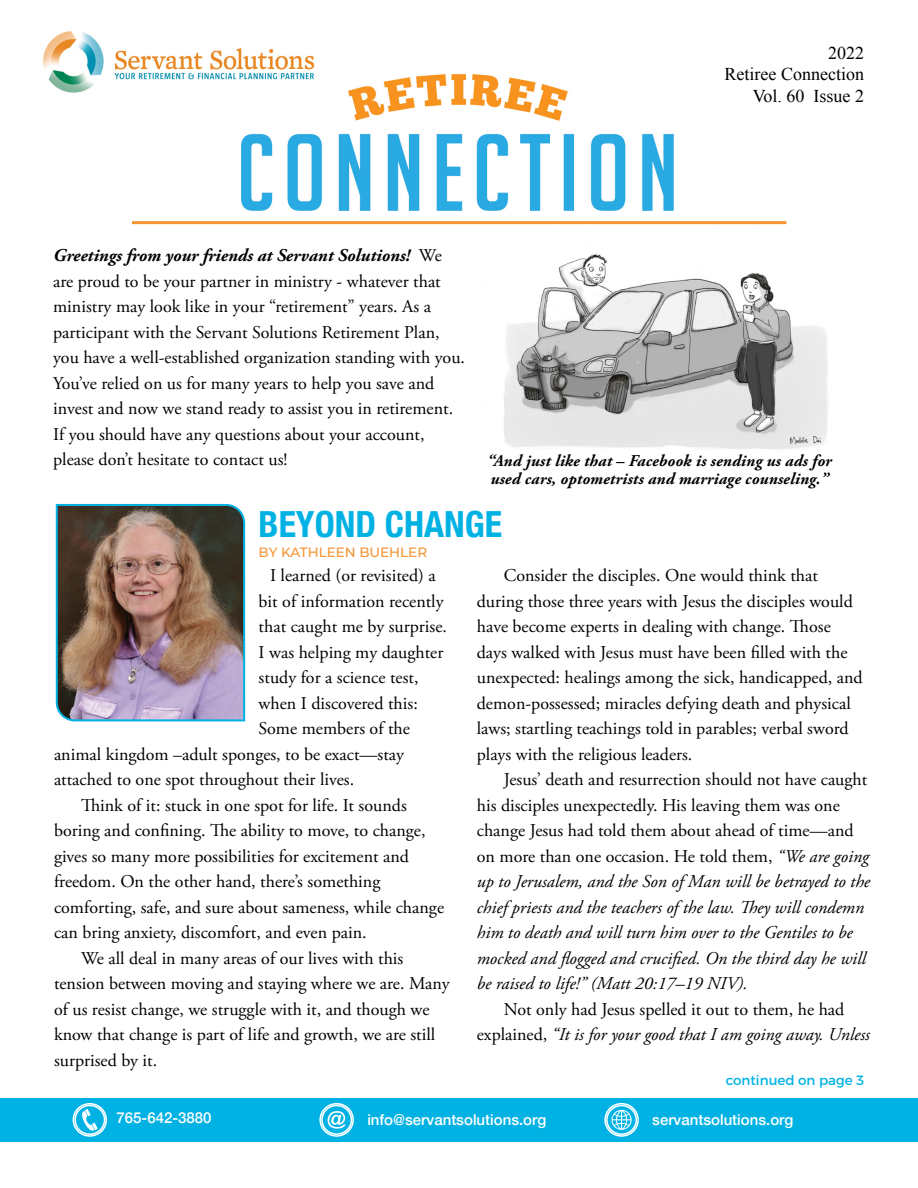
<style>
.page{position:relative;width:918px;height:1188px;background:#fff}
.page>*{position:absolute;margin:0;border:0;box-sizing:border-box;transform-origin:0 0}
.t1{font:700 condensed 36px "Helvetica Neue";color:#00b2e4}
.t2{font:18px/25.5px "Adobe Garamond Pro";color:#000}
.t3{font:italic 18px/25.5px "Adobe Garamond Pro";color:#000}
.t4{font:18px "Times New Roman";color:#000}
.t5{font:italic 700 16.5px "Adobe Garamond Pro";letter-spacing:.01em;color:#000}
.t6{font:500 15px "Helvetica Neue";color:#fff}
.t7{font:500 13.5px "Montserrat";color:#f79433}
.t8{font:13.5px "Montserrat";color:#00b2e4}
.s1{font-weight:700;font-style:italic}
.s2{font-style:normal}
.s3{font-style:italic}
</style>
<div class="page">
<img style="left:504px;top:254px;width:324px;height:201px">
<img style="left:241px;top:74px;width:432px;height:137px">
<img style="left:43px;top:31px;width:294px;height:65px">
<div style="left:9px;top:1098px;width:901px;height:44px;background:#00b2e4"></div>
<svg style="left:72px;top:1103px;width:36px;height:34px"></svg>
<svg style="left:604px;top:1102px;width:35px;height:35px"></svg>
<svg style="left:319px;top:1103px;width:35px;height:34px"></svg>
<hr style="left:132px;top:221px;width:654px;height:3px;background:#f79433">
<img style="left:55px;top:503px;width:191px;height:219px">
<p class="t4" style="left:828px;top:41px;width:37px">2022</p>
<p class="t4" style="left:725px;top:62px;width:141px">Retiree Connection</p>
<p class="t4" style="left:753px;top:84px;width:113px">Vol. 60 Issue 2</p>
<p class="t2" style="left:53px;top:243px;width:413px"><span class="s1">Greetings from your friends at Servant Solutions!</span> We are proud to be your partner in ministry - whatever that ministry may look like in your “retirement” years. As a participant with the Servant Solutions Retirement Plan, you have a well-established organization standing with you.<br>You’ve relied on us for many years to help you save and invest and now we stand ready to assist you in retirement.<br>If you should have any questions about your account, please don’t hesitate to contact us!</p>
<p class="t5" style="left:487px;top:451px;width:346px">“And just like that – Facebook is sending us ads for</p>
<p class="t5" style="left:490px;top:469px;width:340px">used cars, optometrists and marriage counseling.”</p>
<p class="t1" style="left:259px;top:495px;width:245px">BEYOND CHANGE</p>
<p class="t7" style="left:259px;top:543px;width:170px">BY KATHLEEN BUEHLER</p>
<p class="t2" style="left:270px;top:563px;width:167px">I learned (or revisited) a</p>
<p class="t2" style="left:259px;top:589px;width:186px">bit of information recently</p>
<p class="t2" style="left:259px;top:614px;width:190px">that caught me by surprise.</p>
<p class="t2" style="left:259px;top:640px;width:186px">I was helping my daughter</p>
<p class="t2" style="left:259px;top:665px;width:161px">study for a science test,</p>
<p class="t2" style="left:259px;top:691px;width:161px">when I discovered this:</p>
<p class="t2" style="left:259px;top:716px;width:153px">Some members of the</p>
<p class="t2" style="left:54px;top:742px;width:352px">animal kingdom –adult sponges, to be exact—stay</p>
<p class="t2" style="left:54px;top:767px;width:302px">attached to one spot throughout their lives.</p>
<p class="t2" style="left:54px;top:793px;width:392px;text-indent:27px">Think of it: stuck in one spot for life. It sounds boring and confining. The ability to move, to change, gives so many more possibilities for excitement and freedom. On the other hand, there’s something comforting, safe, and sure about sameness, while change can bring anxiety, discomfort, and even pain.</p>
<p class="t2" style="left:54px;top:946px;width:397px;text-indent:27px">We all deal in many areas of our lives with this tension between moving and staying where we are. Many of us resist change, we struggle with it, and though we know that change is part of life and growth, we are still surprised by it.</p>
<p class="t2" style="left:477px;top:563px;width:387px;text-indent:27px">Consider the disciples. One would think that during those three years with Jesus the disciples would have become experts in dealing with change. Those days walked with Jesus must have been filled with the unexpected: healings among the sick, handicapped, and demon-possessed; miracles defying death and physical laws; startling teachings told in parables; verbal sword plays with the religious leaders.</p>
<p class="t3" style="left:477px;top:767px;width:395px;text-indent:27px"><span class="s2">Jesus’ death and resurrection should not have caught his disciples unexpectedly. His leaving them was one change Jesus had told them about ahead of time—and on more than one occasion. He told them,</span> “We are going up to Jerusalem, and the Son of Man will be betrayed to the chief priests and the teachers of the law. They will condemn him to death and will turn him over to the Gentiles to be mocked and flogged and crucified. On the third day he will be raised to life!” (Matt 20:17–19 NIV).</p>
<p class="t2" style="left:477px;top:997px;width:395px;text-align:center">Not only had Jesus spelled it out to them, he had explained, <span class="s3">“It is for your good that I am going away. Unless</span></p>
<p class="t8" style="left:726px;top:1072px;width:140px">continued on page 3</p>
<p class="t6" style="left:117px;top:1106px;width:97px">765-642-3880</p>
<p class="t6" style="left:367px;top:1108px;width:181px">info@servantsolutions.org</p>
<p class="t6" style="left:652px;top:1108px;width:143px">servantsolutions.org</p>
</div>
